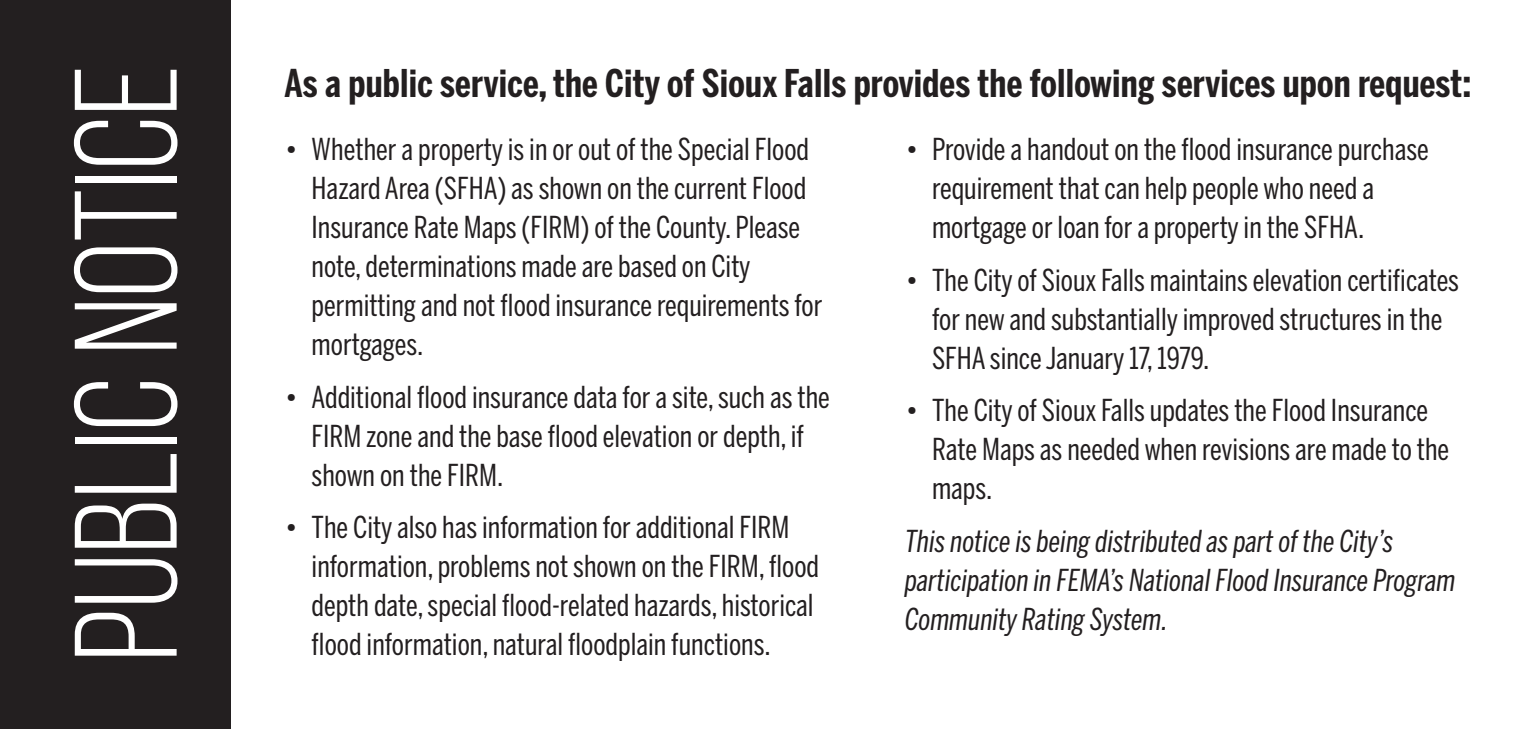
<style>
.page{position:relative;width:1539px;height:729px;background:#fff}
.page>*{position:absolute;margin:0;border:0;box-sizing:border-box;transform-origin:0 0}
.t1{font:145.5px "Bebas Neue";color:#fff}
.t2{font:700 37.8px "Benton Sans Compressed";letter-spacing:.005em;color:#231f20}
.t3{font:30px/39px "Benton Sans Compressed";color:#231f20}
.t4{font:italic 30px/39px "Benton Sans Compressed";color:#231f20}
</style>
<div class="page">
<div style="left:0;top:0;width:231px;height:729px;background:#231f20"></div>
<h1 class="t1" style="left:49px;top:662px;width:598px;rotate:-90deg">PUBLIC NOTICE</h1>
<p class="t2" style="left:285px;top:60px;width:1188px">As a public service, the City of Sioux Falls provides the following services upon request:</p>
<p class="t3" style="left:312px;top:130px;width:512px;text-indent:-27px">• Whether a property is in or out of the Special Flood Hazard Area (SFHA) as shown on the current Flood Insurance Rate Maps (FIRM) of the County. Please note, determinations made are based on City permitting and not flood insurance requirements for mortgages.</p>
<p class="t3" style="left:312px;top:377px;width:520px;text-indent:-27px">• Additional flood insurance data for a site, such as the<br>FIRM zone and the base flood elevation or depth, if shown on the FIRM.</p>
<p class="t3" style="left:312px;top:508px;width:509px;text-indent:-27px">• The City also has information for additional FIRM information, problems not shown on the FIRM, flood depth date, special flood-related hazards, historical flood information, natural floodplain functions.</p>
<p class="t3" style="left:932px;top:130px;width:498px;text-indent:-27px">• Provide a handout on the flood insurance purchase requirement that can help people who need a mortgage or loan for a property in the SFHA.</p>
<p class="t3" style="left:932px;top:260px;width:529px;text-indent:-27px">• The City of Sioux Falls maintains elevation certificates for new and substantially improved structures in the<br>SFHA since January 17, 1979.</p>
<p class="t3" style="left:932px;top:391px;width:519px;text-indent:-27px">• The City of Sioux Falls updates the Flood Insurance<br>Rate Maps as needed when revisions are made to the maps.</p>
<p class="t4" style="left:905px;top:521px;width:552px">This notice is being distributed as part of the City’s participation in FEMA’s National Flood Insurance Program<br>Community Rating System.</p>
</div>
